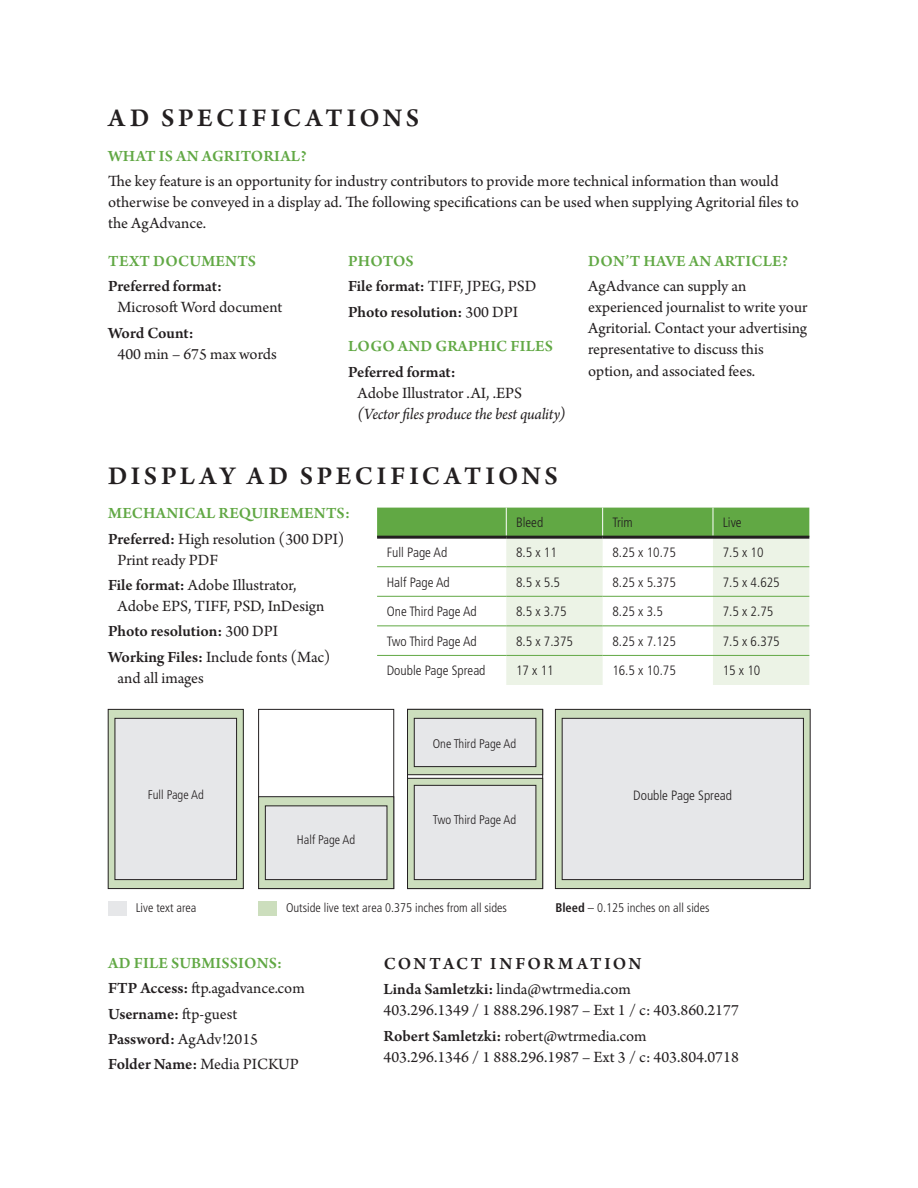
<style>
.page{position:relative;width:918px;height:1188px;background:#fff}
.page>*{position:absolute;margin:0;border:0;box-sizing:border-box;transform-origin:0 0}
.t1{font:600 27px "Arno Pro";letter-spacing:.135em;color:#231f20}
.t2{font:600 18px "Arno Pro";letter-spacing:.125em;color:#231f20}
.t3{font:16.5px/21px "Arno Pro";color:#231f20}
.t4{font:600 16.5px/25.3px "Arno Pro";letter-spacing:.01em;color:#61a844}
.t5{font:600 16.5px/25.3px "Arno Pro";letter-spacing:-.005em;color:#231f20}
.t6{font:italic 16.5px "Arno Pro";letter-spacing:-.015em;color:#231f20}
.t7{font:300 condensed 13.5px "Frutiger";color:#231f20}
.t8{font:300 condensed 12.45px "Frutiger";color:#231f20}
.s1{color:#61a844}
.s2{font-weight:400}
.s3{color:#231f20}
.s4{font-weight:400;color:#231f20}
.s5{font-weight:600}
.s6{font-family:"Frutiger LT Std";font-weight:700}
.s7{font-weight:600;color:#61a844}
</style>
<div class="page">
<div style="left:258px;top:709px;width:136px;height:180px;border:1px solid #231f20"></div>
<div style="left:259px;top:797px;width:135px;height:92px;background:#ccdebd"></div>
<div style="left:258px;top:796px;width:136px;height:93px;border:1px solid #231f20"></div>
<svg style="left:409px;top:780px;width:132px;height:107px;fill:#ccdebd"></svg>
<div style="left:407px;top:778px;width:136px;height:111px;border:1px solid #231f20"></div>
<div style="left:259px;top:901px;width:18px;height:14px;background:#ccdebd"></div>
<svg style="left:506px;top:539px;width:303px;height:146px;fill:#ecf3e6"></svg>
<div style="left:377px;top:508px;width:432px;height:28px;background:#61a844"></div>
<hr style="left:377px;top:566px;width:129px;height:1px;background:#61a844">
<hr style="left:506px;top:566px;width:97px;height:1px;background:#61a844">
<hr style="left:603px;top:566px;width:110px;height:1px;background:#61a844">
<hr style="left:713px;top:566px;width:96px;height:1px;background:#61a844">
<hr style="left:377px;top:596px;width:129px;height:1px;background:#61a844">
<hr style="left:506px;top:596px;width:97px;height:1px;background:#61a844">
<hr style="left:603px;top:596px;width:110px;height:1px;background:#61a844">
<hr style="left:713px;top:596px;width:96px;height:1px;background:#61a844">
<hr style="left:377px;top:625px;width:129px;height:1px;background:#61a844">
<hr style="left:506px;top:625px;width:97px;height:1px;background:#61a844">
<hr style="left:603px;top:625px;width:110px;height:1px;background:#61a844">
<hr style="left:713px;top:625px;width:96px;height:1px;background:#61a844">
<hr style="left:377px;top:655px;width:129px;height:1px;background:#61a844">
<hr style="left:506px;top:655px;width:97px;height:1px;background:#61a844">
<hr style="left:603px;top:655px;width:110px;height:1px;background:#61a844">
<hr style="left:713px;top:655px;width:96px;height:1px;background:#61a844">
<hr style="left:377px;top:536px;width:129px;height:3px;background:#231f20">
<hr style="left:506px;top:536px;width:97px;height:3px;background:#231f20">
<hr style="left:603px;top:536px;width:110px;height:3px;background:#231f20">
<hr style="left:713px;top:536px;width:96px;height:3px;background:#231f20">
<svg style="left:110px;top:711px;width:132px;height:176px;fill:#ccdebd"></svg>
<div style="left:108px;top:709px;width:136px;height:180px;border:1px solid #231f20"></div>
<div style="left:115px;top:718px;width:122px;height:162px;background:#e6e7e9"></div>
<div style="left:115px;top:718px;width:122px;height:162px;border:1px solid #231f20"></div>
<div style="left:265px;top:806px;width:122px;height:74px;background:#e6e7e9"></div>
<div style="left:265px;top:806px;width:122px;height:74px;border:1px solid #231f20"></div>
<div style="left:555px;top:709px;width:255px;height:180px;background:#ccdebd"></div>
<div style="left:555px;top:709px;width:255px;height:180px;border:1px solid #231f20"></div>
<div style="left:562px;top:718px;width:241px;height:162px;background:#e6e7e9"></div>
<div style="left:562px;top:718px;width:242px;height:162px;border:1px solid #231f20"></div>
<svg style="left:409px;top:711px;width:132px;height:62px;fill:#ccdebd"></svg>
<div style="left:407px;top:709px;width:136px;height:66px;border:1px solid #231f20"></div>
<div style="left:414px;top:785px;width:122px;height:95px;background:#e6e7e9"></div>
<div style="left:414px;top:785px;width:122px;height:95px;border:1px solid #231f20"></div>
<div style="left:414px;top:718px;width:122px;height:49px;background:#e6e7e9"></div>
<div style="left:414px;top:718px;width:122px;height:49px;border:1px solid #231f20"></div>
<div style="left:108px;top:901px;width:19px;height:14px;background:#e6e7e9"></div>
<h1 class="t1" style="left:108px;top:103px;width:312px">AD SPECIFICATIONS</h1>
<p class="t4" style="left:108px;top:144px;width:200px">WHAT IS AN AGRITORIAL?</p>
<p class="t3" style="left:108px;top:172px;width:692px">The key feature is an opportunity for industry contributors to provide more technical information than would otherwise be conveyed in a display ad. The following specifications can be used when supplying Agritorial files to the AgAdvance.</p>
<p class="t4" style="left:108px;top:249px;width:149px">TEXT DOCUMENTS</p>
<p class="t5" style="left:108px;top:275px;width:115px">Preferred format:</p>
<p class="t3" style="left:118px;top:298px;width:166px">Microsoft Word document</p>
<p class="t5" style="left:108px;top:321px;width:87px">Word Count:</p>
<p class="t3" style="left:118px;top:344px;width:161px">400 min – 675 max words</p>
<p class="t5" style="left:348px;top:249px;width:190px"><span class="s1">PHOTOS<br></span>File format: <span class="s2">TIFF, JPEG, PSD<br></span>Photo resolution: <span class="s2">300 DPI</span></p>
<p class="t4" style="left:348px;top:334px;width:206px">LOGO AND GRAPHIC FILES</p>
<p class="t5" style="left:348px;top:360px;width:109px">Peferred format:</p>
<p class="t3" style="left:358px;top:383px;width:166px">Adobe Illustrator .AI, .EPS</p>
<p class="t6" style="left:358px;top:404px;width:209px">(Vector files produce the best quality)</p>
<p class="t4" style="left:588px;top:249px;width:201px">DON’T HAVE AN ARTICLE?</p>
<p class="t3" style="left:588px;top:277px;width:221px">AgAdvance can supply an experienced journalist to write your<br>Agritorial. Contact your advertising representative to discuss this option, and associated fees.</p>
<h1 class="t1" style="left:108px;top:460px;width:451px">DISPLAY AD SPECIFICATIONS</h1>
<p class="t4" style="left:108px;top:501px;width:243px">MECHANICAL REQUIREMENTS:<br><span class="s3">Preferred:</span> <span class="s4">High resolution (300 DPI)</span></p>
<p class="t3" style="left:108px;top:548px;width:190px;line-height:25.3px;text-indent:9px">Print ready PDF<br><span class="s5">File format:</span> Adobe Illustrator,</p>
<p class="t3" style="left:108px;top:594px;width:224px;line-height:25.3px;text-indent:9px">Adobe EPS, TIFF, PSD, InDesign<br><span class="s5">Photo resolution:</span> 300 DPI<br><span class="s5">Working Files:</span> Include fonts (Mac)</p>
<p class="t3" style="left:118px;top:668px;width:88px">and all images</p>
<p class="t7" style="left:516px;top:515px;width:29px">Bleed</p>
<p class="t7" style="left:612px;top:515px;width:22px">Trim</p>
<p class="t7" style="left:723px;top:515px;width:21px">Live</p>
<p class="t7" style="left:387px;top:545px;width:62px">Full Page Ad</p>
<p class="t7" style="left:516px;top:545px;width:42px">8.5 x 11</p>
<p class="t7" style="left:612px;top:545px;width:65px">8.25 x 10.75</p>
<p class="t7" style="left:723px;top:545px;width:42px">7.5 x 10</p>
<p class="t7" style="left:387px;top:574px;width:64px">Half Page Ad</p>
<p class="t7" style="left:516px;top:574px;width:46px">8.5 x 5.5</p>
<p class="t7" style="left:612px;top:574px;width:65px">8.25 x 5.375</p>
<p class="t7" style="left:723px;top:574px;width:59px">7.5 x 4.625</p>
<p class="t7" style="left:387px;top:604px;width:92px">One Third Page Ad</p>
<p class="t7" style="left:516px;top:604px;width:52px">8.5 x 3.75</p>
<p class="t7" style="left:612px;top:604px;width:52px">8.25 x 3.5</p>
<p class="t7" style="left:723px;top:604px;width:52px">7.5 x 2.75</p>
<p class="t7" style="left:387px;top:633px;width:92px">Two Third Page Ad</p>
<p class="t7" style="left:516px;top:633px;width:59px">8.5 x 7.375</p>
<p class="t7" style="left:612px;top:633px;width:65px">8.25 x 7.125</p>
<p class="t7" style="left:723px;top:633px;width:59px">7.5 x 6.375</p>
<p class="t7" style="left:387px;top:663px;width:100px">Double Page Spread</p>
<p class="t7" style="left:516px;top:663px;width:39px">17 x 11</p>
<p class="t7" style="left:612px;top:663px;width:65px">16.5 x 10.75</p>
<p class="t7" style="left:723px;top:663px;width:39px">15 x 10</p>
<p class="t8" style="left:148px;top:788px;width:58px">Full Page Ad</p>
<p class="t8" style="left:297px;top:833px;width:60px">Half Page Ad</p>
<p class="t8" style="left:433px;top:736px;width:85px">One Third Page Ad</p>
<p class="t8" style="left:433px;top:812px;width:85px">Two Third Page Ad</p>
<p class="t7" style="left:633px;top:788px;width:100px">Double Page Spread</p>
<p class="t8" style="left:136px;top:901px;width:62px">Live text area</p>
<p class="t8" style="left:286px;top:901px;width:222px">Outside live text area 0.375 inches from all sides</p>
<p class="t8" style="left:555px;top:901px;width:155px"><span class="s6">Bleed</span> – 0.125 inches on all sides</p>
<p class="t3" style="left:108px;top:951px;width:198px;line-height:25.3px"><span class="s7">AD FILE SUBMISSIONS:<br></span><span class="s5">FTP Access:</span> ftp.agadvance.com<br><span class="s5">Username:</span> ftp-guest<br><span class="s5">Password:</span> AgAdv!2015<br><span class="s5">Folder Name:</span> Media PICKUP</p>
<p class="t2" style="left:384px;top:953px;width:259px">CONTACT INFORMATION</p>
<p class="t3" style="left:384px;top:980px;width:357px"><span class="s5">Linda Samletzki:</span> linda@wtrmedia.com<br>403.296.1349 / 1 888.296.1987 – Ext 1 / c: 403.860.2177</p>
<p class="t3" style="left:384px;top:1026px;width:357px"><span class="s5">Robert Samletzki:</span> robert@wtrmedia.com<br>403.296.1346 / 1 888.296.1987 – Ext 3 / c: 403.804.0718</p>
</div>
